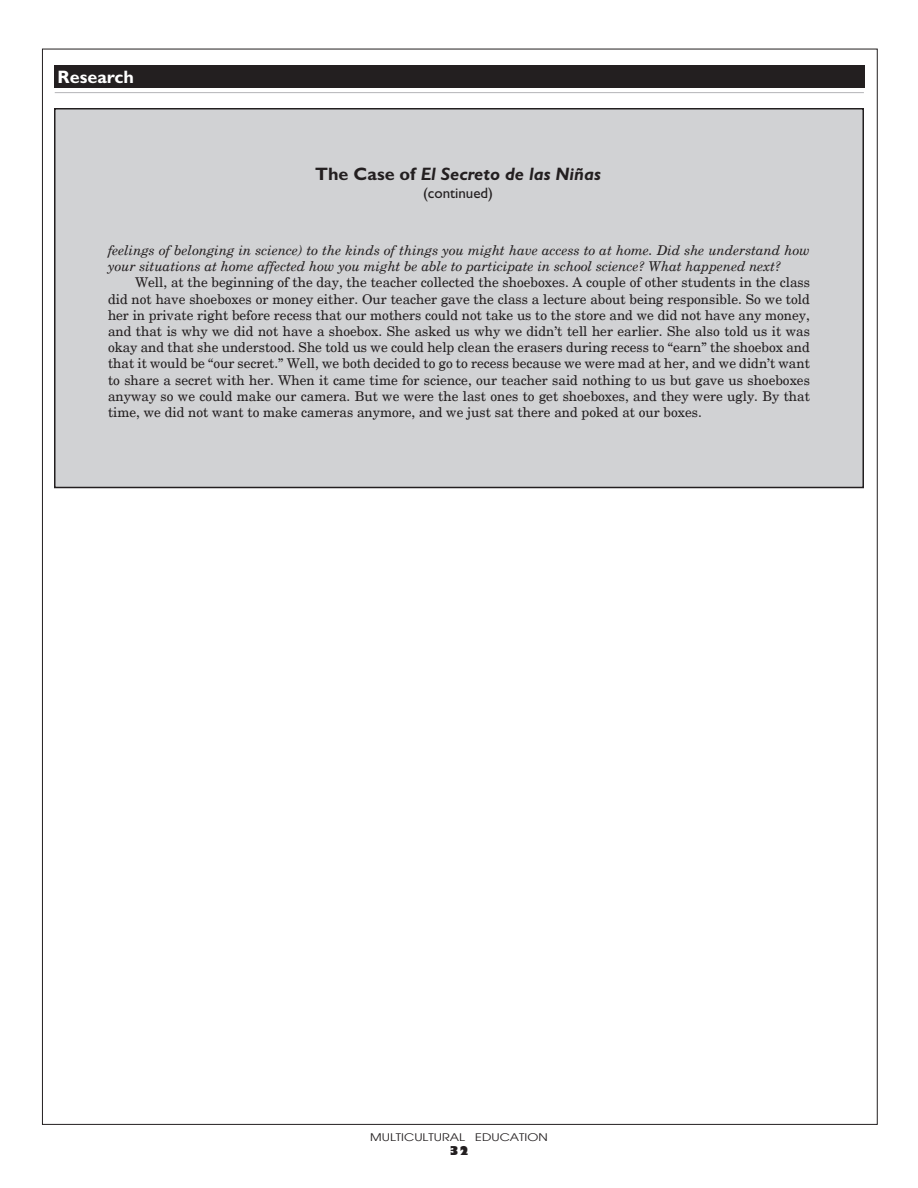
<style>
.page{position:relative;width:918px;height:1188px;background:#fff}
.page>*{position:absolute;margin:0;border:0;box-sizing:border-box;transform-origin:0 0}
.t1{font:italic 700 18px "Gill Sans";color:#231f20}
.t2{font:700 18px "Gill Sans";color:#fff}
.t3{font:15px "Gill Sans";color:#231f20}
.t4{font:13.5px/16.2px "New Century Schlbk";color:#231f20;text-align:justify}
.t5{font:italic 13.5px/16.2px "New Century Schlbk";color:#231f20}
.t6{font:800 12px "Gill Sans";color:#231f20}
.t7{font:10.5px "Avant Garde";color:#231f20;scale:1.2 1}
.s1{font-style:normal}
</style>
<div class="page">
<div style="left:54px;top:65px;width:811px;height:23px;background:#231f20"></div>
<hr style="left:55px;top:92px;width:809px;height:1px;background:#b4b5b8">
<div style="left:55px;top:109px;width:808px;height:379px;background:#d1d2d4"></div>
<div style="left:54px;top:108px;width:810px;height:380px;border:2px solid #231f20"></div>
<h1 class="t2" style="left:58px;top:67px;width:78px">Research</h1>
<h1 class="t1" style="left:315px;top:163px;width:287px"><span class="s1">The Case of</span> El Secreto de las Niñas</h1>
<p class="t3" style="left:423px;top:184px;width:72px">(continued)</p>
<p class="t5" style="left:108px;top:242px;width:703px">feelings of belonging in science) to the kinds of things you might have access to at home. Did she understand how your situations at home affected how you might be able to participate in school science? What happened next?</p>
<p class="t4" style="left:108px;top:275px;width:704px;text-indent:27px">Well, at the beginning of the day, the teacher collected the shoeboxes. A couple of other students in the class did not have shoeboxes or money either. Our teacher gave the class a lecture about being responsible. So we told her in private right before recess that our mothers could not take us to the store and we did not have any money, and that is why we did not have a shoebox. She asked us why we didn’t tell her earlier. She also told us it was okay and that she understood. She told us we could help clean the erasers during recess to “earn” the shoebox and that it would be “our secret.” Well, we both decided to go to recess because we were mad at her, and we didn’t want to share a secret with her. When it came time for science, our teacher said nothing to us but gave us shoeboxes anyway so we could make our camera. But we were the last ones to get shoeboxes, and they were ugly. By that time, we did not want to make cameras anymore, and we just sat there and poked at our boxes.</p>
<p class="t7" style="left:370px;top:1131px;width:149px">MULTICULTURAL EDUCATION</p>
<p class="t6" style="left:449px;top:1143px;width:22px">32</p>
</div>
